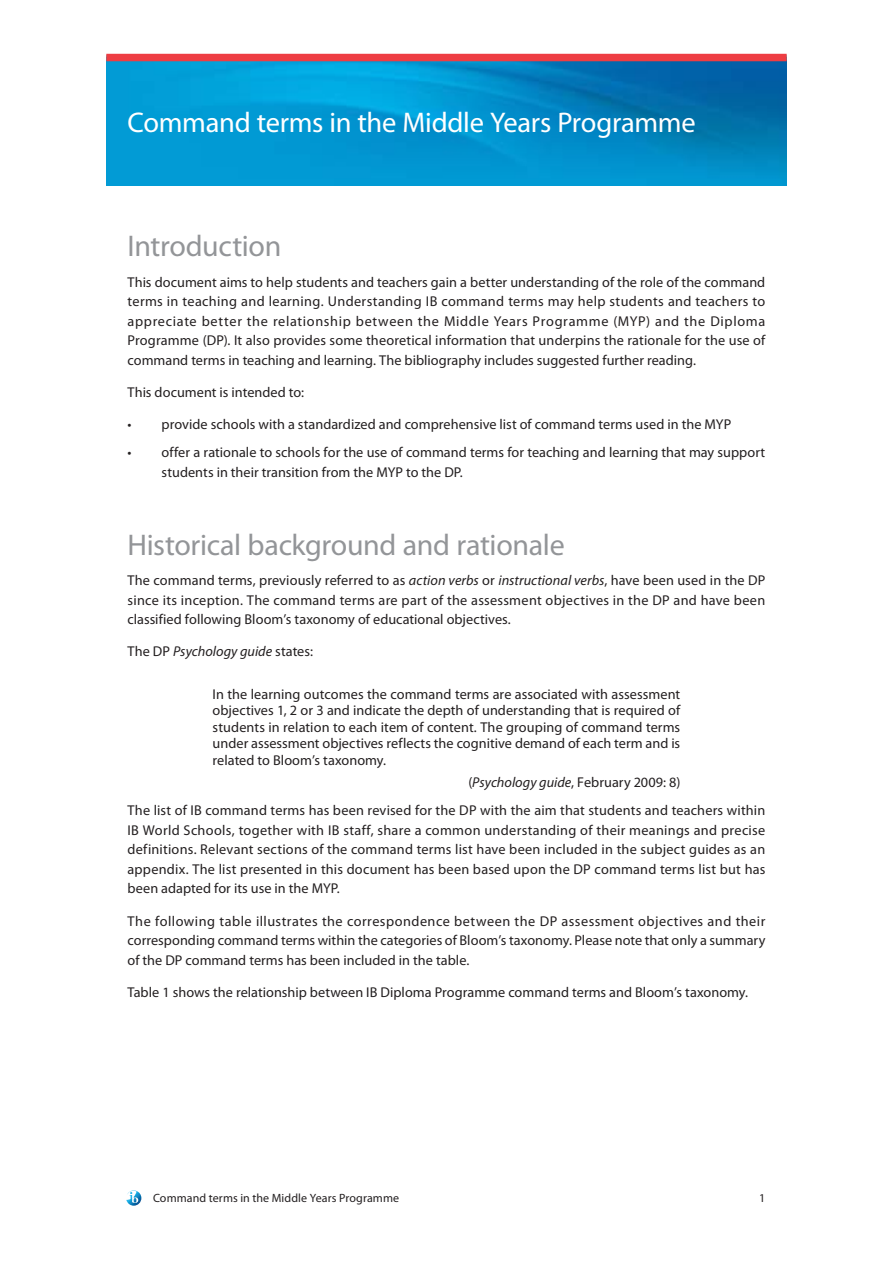
<style>
.page{position:relative;width:893px;height:1263px;background:#fff}
.page>*{position:absolute;margin:0;border:0;box-sizing:border-box;transform-origin:0 0}
.t1{font:30px "Myriad Pro";letter-spacing:-.01em;color:#939598}
.t2{font:28.5px "Myriad Pro";letter-spacing:-.01em;color:#fff}
.t3{font:14.25px/19.5px "Myriad Pro";letter-spacing:.005em;color:#231f20;text-align:justify}
.t4{font:italic 14.25px "Myriad Pro";color:#231f20}
.t5{font:12px "Myriad Pro";letter-spacing:.005em;color:#231f20}
.s1{font-style:italic}
.s2{font-style:normal}
</style>
<div class="page">
<svg style="left:126px;top:1190px;width:15px;height:16px"></svg>
<img style="left:106px;top:61px;width:681px;height:124px">
<div style="left:106px;top:54px;width:681px;height:7px;background:#ee3d43"></div>
<h2 class="t2" style="left:128px;top:105px;width:570px">Command terms in the Middle Years Programme</h2>
<h1 class="t1" style="left:128px;top:228px;width:155px">Introduction</h1>
<p class="t3" style="left:128px;top:272px;width:639px">This document aims to help students and teachers gain a better understanding of the role of the command terms in teaching and learning. Understanding IB command terms may help students and teachers to appreciate better the relationship between the Middle Years Programme (MYP) and the Diploma Programme (DP). It also provides some theoretical information that underpins the rationale for the use of command terms in teaching and learning. The bibliography includes suggested further reading.</p>
<p class="t3" style="left:128px;top:382px;width:178px">This document is intended to:</p>
<p class="t3" style="left:128px;top:414px;width:605px">• provide schools with a standardized and comprehensive list of command terms used in the MYP</p>
<p class="t3" style="left:162px;top:442px;width:605px;text-indent:-34px">• offer a rationale to schools for the use of command terms for teaching and learning that may support students in their transition from the MYP to the DP.</p>
<h1 class="t1" style="left:128px;top:526px;width:439px">Historical background and rationale</h1>
<p class="t3" style="left:128px;top:570px;width:639px">The command terms, previously referred to as <span class="s1">action verbs</span> or <span class="s1">instructional verbs</span>, have been used in the DP since its inception. The command terms are part of the assessment objectives in the DP and have been classified following Bloom’s taxonomy of educational objectives.</p>
<p class="t4" style="left:128px;top:643px;width:187px"><span class="s2">The DP</span> Psychology guide <span class="s2">states:</span></p>
<p class="t3" style="left:213px;top:685px;width:469px;line-height:16.5px">In the learning outcomes the command terms are associated with assessment objectives 1, 2 or 3 and indicate the depth of understanding that is required of students in relation to each item of content. The grouping of command terms under assessment objectives reflects the cognitive demand of each term and is related to Bloom’s taxonomy.</p>
<p class="t3" style="left:128px;top:768px;width:639px;line-height:28px;text-indent:341px">(<span class="s1">Psychology guide</span>, February 2009: 8)<br>The list of IB command terms has been revised for the DP with the aim that students and teachers within</p>
<p class="t3" style="left:128px;top:820px;width:639px">IB World Schools, together with IB staff, share a common understanding of their meanings and precise definitions. Relevant sections of the command terms list have been included in the subject guides as an appendix. The list presented in this document has been based upon the DP command terms list but has been adapted for its use in the MYP.</p>
<p class="t3" style="left:128px;top:911px;width:639px">The following table illustrates the correspondence between the DP assessment objectives and their corresponding command terms within the categories of Bloom’s taxonomy. Please note that only a summary of the DP command terms has been included in the table.</p>
<p class="t3" style="left:128px;top:982px;width:622px">Table 1 shows the relationship between IB Diploma Programme command terms and Bloom’s taxonomy.</p>
<p class="t5" style="left:153px;top:1190px;width:248px">Command terms in the Middle Years Programme</p>
<p class="t5" style="left:759px;top:1190px;width:8px">1</p>
</div>
